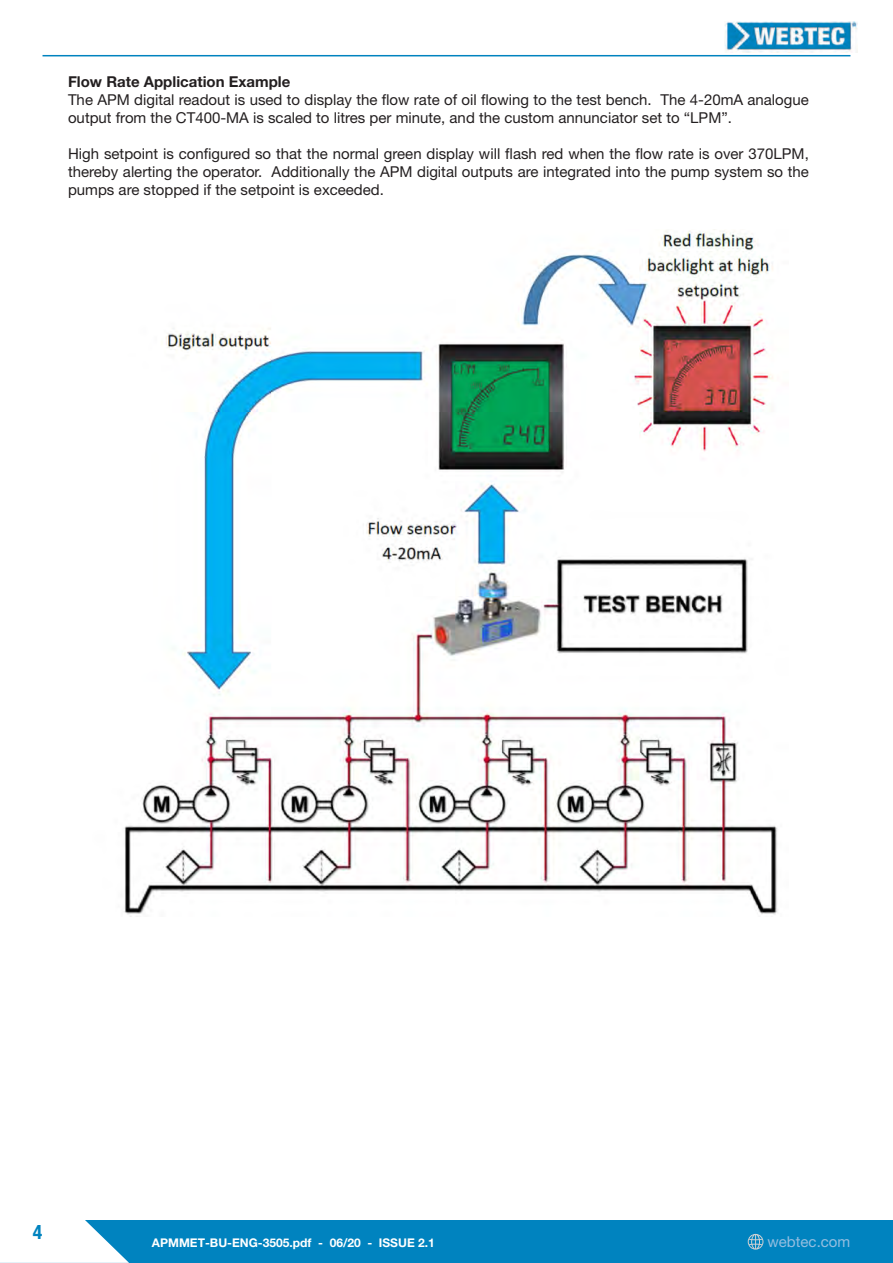
<style>
.page{position:relative;width:893px;height:1263px;background:#fff}
.page>*{position:absolute;margin:0;border:0;box-sizing:border-box;transform-origin:0 0}
.A_Head{font:700 condensed 19.8px "Helvetica Neue LT Std";color:#0083bf}
.t1{font:15px/18px "Helvetica Neue LT Std";color:#231f20}
.t2{font:700 15px "Helvetica Neue LT Std";color:#231f20}
.t3{font:15px "Helvetica Neue LT Std";color:#94bee0}
.t4{font:700 12px "Helvetica Neue LT Std";color:#fff}
</style>
<div class="page">
<img style="left:124px;top:230px;width:654px;height:687px">
<div style="left:0;top:1220px;width:893px;height:43px;background:#0083bf"></div>
<svg style="left:0;top:1220px;width:129px;height:43px"></svg>
<svg style="left:748px;top:1234px;width:15px;height:15px"></svg>
<img style="left:724px;top:21px;width:133px;height:31px">
<hr style="left:43px;top:55px;width:807px;height:1px;background:#0083bf">
<p class="t2" style="left:68px;top:73px;width:224px">Flow Rate Application Example</p>
<p class="t1" style="left:68px;top:91px;width:742px">The APM digital readout is used to display the flow rate of oil flowing to the test bench. The 4-20mA analogue output from the CT400-MA is scaled to litres per minute, and the custom annunciator set to “LPM”.</p>
<p class="t1" style="left:68px;top:145px;width:742px;text-align:justify">High setpoint is configured so that the normal green display will flash red when the flow rate is over 370LPM, thereby alerting the operator. Additionally the APM digital outputs are integrated into the pump system so the pumps are stopped if the setpoint is exceeded.</p>
<p class="A_Head" style="left:33px;top:1220px;width:11px">4</p>
<p class="t4" style="left:152px;top:1235px;width:284px">APMMET-BU-ENG-3505.pdf - 06/20 - ISSUE 2.1</p>
<p class="t3" style="left:767px;top:1232px;width:84px">webtec.com</p>
</div>
